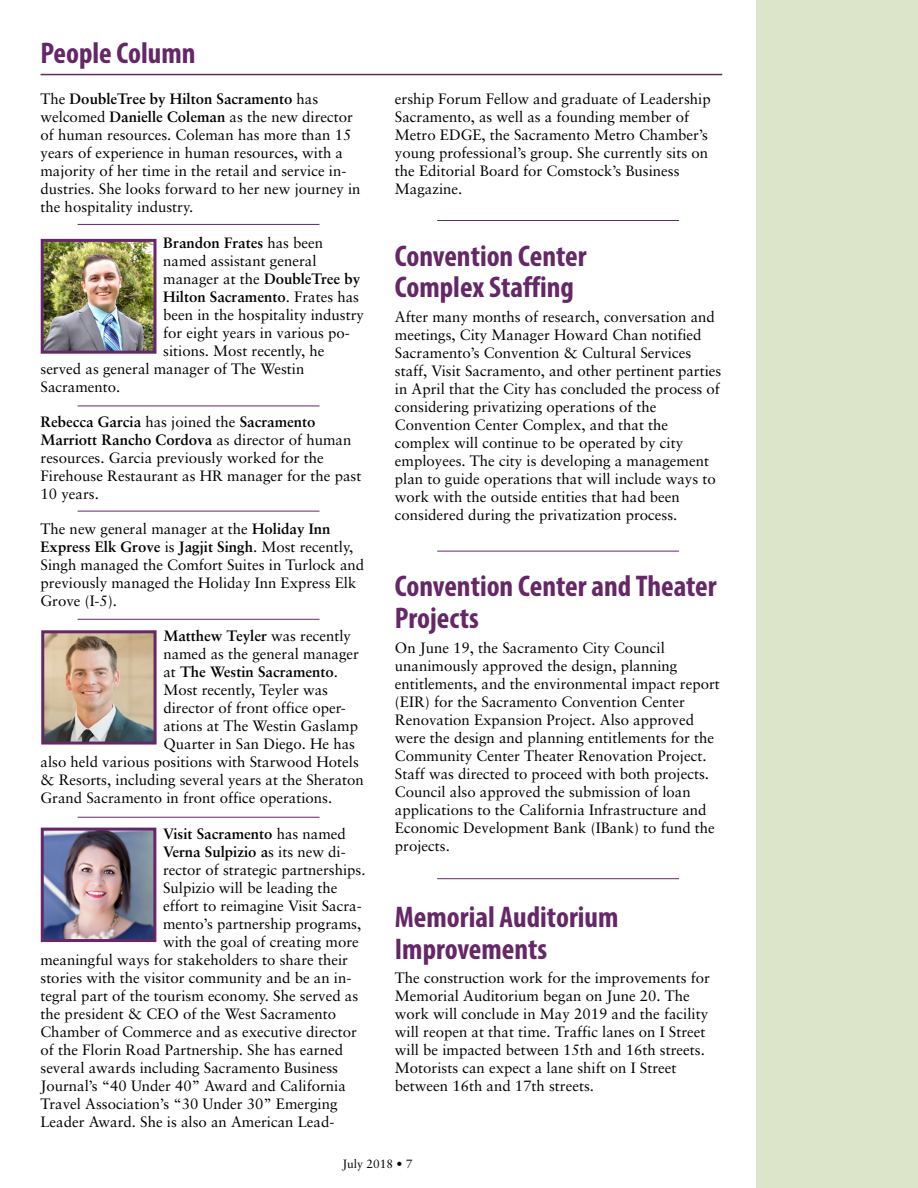
<style>
.page{position:relative;width:918px;height:1188px;background:#fff}
.page>*{position:absolute;margin:0;border:0;box-sizing:border-box;transform-origin:0 0}
.t1{font:700 condensed 30px/31.5px "Myriad Pro";color:#652767}
.t2{font:15px/18px "Sabon";color:#000}
.t3{font:700 15px "Sabon";color:#000}
.t4{font:12px "Sabon";color:#000}
.s1{font-weight:700}
.s2{font-weight:400}
</style>
<div class="page">
<div style="left:756px;top:0;width:162px;height:1188px;background:#dce4c9"></div>
<hr style="left:40px;top:74px;width:682px;height:1px;background:#652767">
<img style="left:45px;top:243px;width:107px;height:107px">
<div style="left:41px;top:239px;width:115px;height:115px;border:3px solid #652767"></div>
<hr style="left:78px;top:224px;width:242px;height:1px;background:#652767">
<hr style="left:78px;top:406px;width:242px;height:1px;background:#652767">
<hr style="left:78px;top:619px;width:242px;height:1px;background:#652767">
<hr style="left:78px;top:511px;width:242px;height:1px;background:#652767">
<hr style="left:78px;top:817px;width:242px;height:1px;background:#652767">
<hr style="left:437px;top:220px;width:242px;height:1px;background:#652767">
<hr style="left:437px;top:551px;width:242px;height:1px;background:#652767">
<hr style="left:437px;top:878px;width:242px;height:1px;background:#652767">
<img style="left:45px;top:832px;width:107px;height:106px">
<div style="left:41px;top:828px;width:115px;height:114px;border:3px solid #652767"></div>
<img style="left:45px;top:634px;width:108px;height:107px">
<div style="left:41px;top:630px;width:116px;height:115px;border:3px solid #652767"></div>
<h1 class="t1" style="left:40px;top:37px;width:157px">People Column</h1>
<p class="t2" style="left:40px;top:90px;width:322px">The <span class="s1">DoubleTree by Hilton Sacramento</span> has welcomed <span class="s1">Danielle Coleman</span> as the new director of human resources. Coleman has more than 15 years of experience in human resources, with a majority of her time in the retail and service in&shy;dustries. She looks forward to her new journey in the hospitality industry.</p>
<p class="t3" style="left:163px;top:233px;width:162px">Brandon Frates <span class="s2">has been</span></p>
<p class="t2" style="left:163px;top:251px;width:155px">named assistant general</p>
<p class="t2" style="left:163px;top:269px;width:198px">manager at the <span class="s1">DoubleTree by</span></p>
<p class="t3" style="left:163px;top:287px;width:197px">Hilton Sacramento<span class="s2">. Frates has</span></p>
<p class="t2" style="left:163px;top:305px;width:202px">been in the hospitality industry</p>
<p class="t2" style="left:163px;top:323px;width:188px">for eight years in various po-</p>
<p class="t2" style="left:163px;top:341px;width:163px">sitions. Most recently, he</p>
<p class="t2" style="left:40px;top:359px;width:265px">served as general manager of The Westin</p>
<p class="t2" style="left:40px;top:377px;width:81px">Sacramento.</p>
<p class="t2" style="left:40px;top:412px;width:322px"><span class="s1">Rebecca Garcia</span> has joined the <span class="s1">Sacramento Marriott Rancho Cordova</span> as director of human resources. Garcia previously worked for the Firehouse Restaurant as HR manager for the past 10 years.</p>
<p class="t2" style="left:40px;top:520px;width:325px">The new general manager at the <span class="s1">Holiday Inn Express Elk Grove</span> is <span class="s1">Jagjit Singh</span>. Most recently, Singh managed the Comfort Suites in Turlock and previously managed the Holiday Inn Express Elk Grove (I-5).</p>
<p class="t3" style="left:163px;top:627px;width:189px">Matthew Teyler <span class="s2">was recently</span></p>
<p class="t2" style="left:163px;top:645px;width:197px">named as the general manager</p>
<p class="t3" style="left:163px;top:663px;width:176px"><span class="s2">at</span> The Westin Sacramento<span class="s2">.</span></p>
<p class="t2" style="left:163px;top:681px;width:166px">Most recently, Teyler was</p>
<p class="t2" style="left:163px;top:699px;width:184px">director of front office oper-</p>
<p class="t2" style="left:163px;top:717px;width:196px">ations at The Westin Gaslamp</p>
<p class="t2" style="left:163px;top:735px;width:193px">Quarter in San Diego. He has</p>
<p class="t2" style="left:40px;top:753px;width:320px">also held various positions with Starwood Hotels</p>
<p class="t2" style="left:40px;top:771px;width:325px">&amp; Resorts, including several years at the Sheraton</p>
<p class="t2" style="left:40px;top:789px;width:293px">Grand Sacramento in front office operations.</p>
<p class="t3" style="left:163px;top:824px;width:184px">Visit Sacramento <span class="s2">has named</span></p>
<p class="t3" style="left:163px;top:842px;width:184px">Verna Sulpizio a<span class="s2">s its new di-</span></p>
<p class="t2" style="left:163px;top:860px;width:204px">rector of strategic partnerships.</p>
<p class="t2" style="left:163px;top:878px;width:176px">Sulpizio will be leading the</p>
<p class="t2" style="left:163px;top:896px;width:200px">effort to reimagine Visit Sacra-</p>
<p class="t2" style="left:163px;top:914px;width:200px">mento’s partnership programs,</p>
<p class="t2" style="left:163px;top:932px;width:197px">with the goal of creating more</p>
<p class="t2" style="left:40px;top:950px;width:309px">meaningful ways for stakeholders to share their</p>
<p class="t2" style="left:40px;top:968px;width:312px">stories with the visitor community and be an in-</p>
<p class="t2" style="left:40px;top:986px;width:319px">tegral part of the tourism economy. She served as</p>
<p class="t2" style="left:40px;top:1004px;width:297px">the president &amp; CEO of the West Sacramento</p>
<p class="t2" style="left:40px;top:1022px;width:318px">Chamber of Commerce and as executive director</p>
<p class="t2" style="left:40px;top:1040px;width:304px">of the Florin Road Partnership. She has earned</p>
<p class="t2" style="left:40px;top:1058px;width:299px">several awards including Sacramento Business</p>
<p class="t2" style="left:40px;top:1076px;width:307px">Journal’s “40 Under 40” Award and California</p>
<p class="t2" style="left:40px;top:1094px;width:299px">Travel Association’s “30 Under 30” Emerging</p>
<p class="t2" style="left:40px;top:1112px;width:295px">Leader Award. She is also an American Lead-</p>
<p class="t2" style="left:395px;top:90px;width:317px">ership Forum Fellow and graduate of Leadership Sacramento, as well as a founding member of Metro EDGE, the Sacramento Metro Chamber’s young professional’s group. She currently sits on the Editorial Board for Comstock’s Business Magazine.</p>
<h1 class="t1" style="left:395px;top:239px;width:193px">Convention Center<br>Complex Staffing</h1>
<p class="t2" style="left:395px;top:308px;width:328px">After many months of research, conversation and meetings, City Manager Howard Chan notified Sacramento’s Convention &amp; Cultural Services staff, Visit Sacramento, and other pertinent parties in April that the City has concluded the process of considering privatizing operations of the Convention Center Complex, and that the complex will continue to be operated by city employees. The city is developing a management plan to guide operations that will include ways to work with the outside entities that had been considered during the privatization process.</p>
<h1 class="t1" style="left:395px;top:570px;width:323px">Convention Center and Theater<br>Projects</h1>
<p class="t2" style="left:395px;top:638px;width:326px">On June 19, the Sacramento City Council unanimously approved the design, planning entitlements, and the environmental impact report (EIR) for the Sacramento Convention Center Renovation Expansion Project. Also approved were the design and planning entitlements for the Community Center Theater Renovation Project.<br>Staff was directed to proceed with both projects.<br>Council also approved the submission of loan applications to the California Infrastructure and Economic Development Bank (IBank) to fund the projects.</p>
<h1 class="t1" style="left:395px;top:901px;width:225px">Memorial Auditorium<br>Improvements</h1>
<p class="t2" style="left:395px;top:969px;width:317px">The construction work for the improvements for Memorial Auditorium began on June 20. The work will conclude in May 2019 and the facility will reopen at that time. Traffic lanes on I Street will be impacted between 15th and 16th streets.<br>Motorists can expect a lane shift on I Street between 16th and 17th streets.</p>
<p class="t4" style="left:343px;top:1157px;width:72px">July 2018 • 7</p>
</div>
